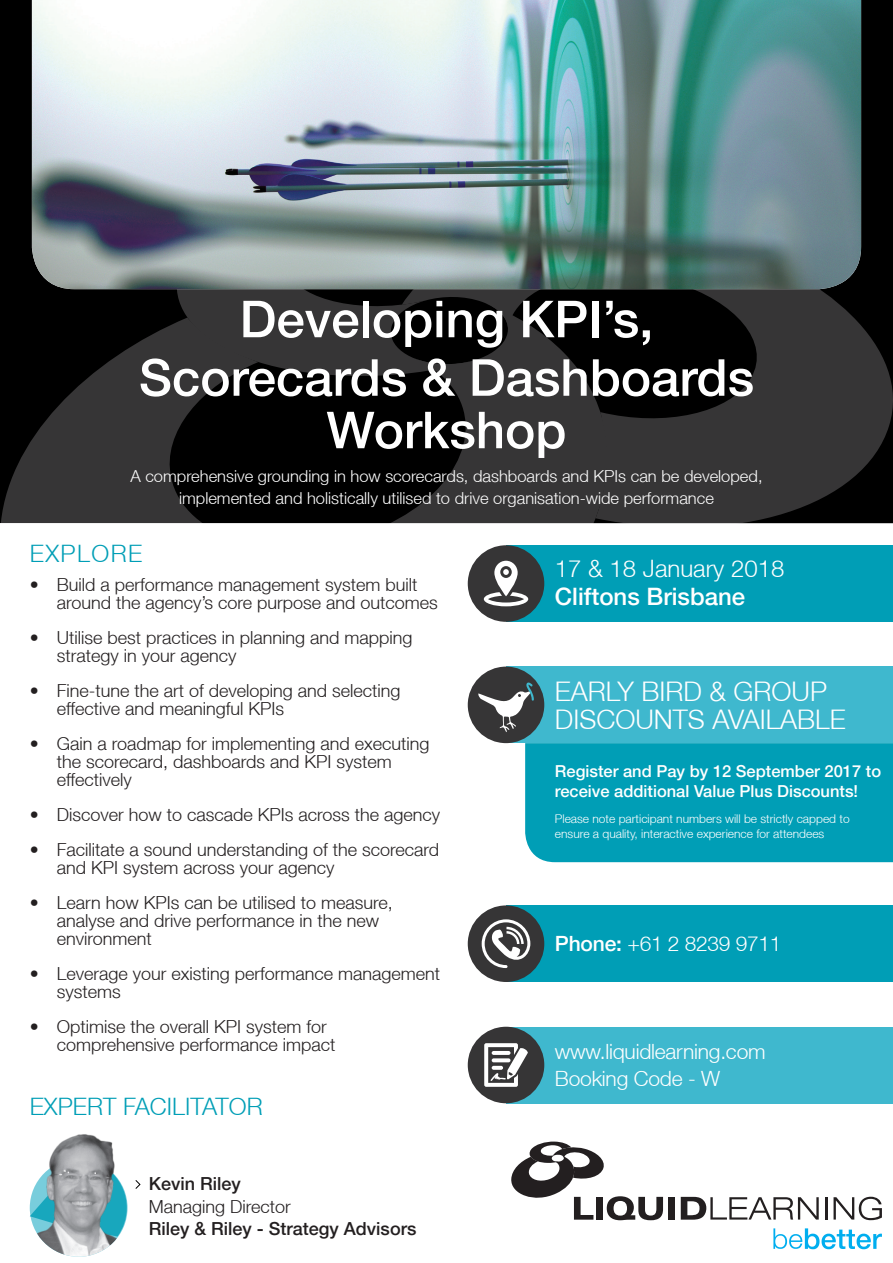
<style>
.page{position:relative;width:893px;height:1263px;background:#fff}
.page>*{position:absolute;margin:0;border:0;box-sizing:border-box;transform-origin:0 0}
.t1{font:500 51px/58.5px "Helvetica Neue";color:#fff;text-align:center}
.t2{font:300 27px/28.5px "Helvetica Neue";color:#fff}
.t3{font:300 24px "Helvetica Neue";color:#009eb6}
.t4{font:300 24px "Helvetica Neue";color:#fff}
.t5{font:500 24px "Helvetica Neue";color:#fff}
.t6{font:300 24px "Helvetica Neue";letter-spacing:.06em;color:#009eb6}
.t7{font:300 21px/27.8px "Helvetica Neue";letter-spacing:-.01em;color:#fff}
.t8{font:300 18px/18px "Helvetica Neue";color:#231f20}
.t9{font:500 18px "Helvetica Neue";color:#231f20}
.t10{font:300 16.5px/22.5px "Helvetica Neue";color:#fff;text-align:center}
.t11{font:500 16.5px/19.8px "Helvetica Neue";color:#fff}
.t12{font:300 12px/15px "Helvetica Neue";color:#fff}
.s1{font-weight:500}
</style>
<div class="page">
<div style="left:0;top:0;width:893px;height:557px;background:#000"></div>
<svg style="left:145px;top:289px;width:257px;height:14px;fill:#363536"></svg>
<svg style="left:1px;top:303px;width:401px;height:220px"></svg>
<svg style="left:402px;top:214px;width:491px;height:309px;fill:#363536"></svg>
<div style="left:0;top:523px;width:893px;height:740px;background:#fff"></div>
<div style="left:506px;top:667px;width:387px;height:76px;background:#3fb8ce"></div>
<div style="left:506px;top:905px;width:387px;height:77px;background:#009eb6"></div>
<div style="left:506px;top:1027px;width:387px;height:76px;background:#3fb8ce"></div>
<div style="left:525px;top:743px;width:368px;height:119px;background:#009eb6"></div>
<img style="left:32px;top:0;width:829px;height:289px">
<div style="left:506px;top:545px;width:387px;height:77px;background:#009eb6"></div>
<div style="left:468px;top:545px;width:76px;height:77px;background:#363536;border-radius:50%"></div>
<svg style="left:484px;top:561px;width:44px;height:45px"></svg>
<div style="left:468px;top:667px;width:76px;height:76px;background:#363536;border-radius:50%"></div>
<div style="left:468px;top:905px;width:76px;height:77px;background:#363536;border-radius:50%"></div>
<div style="left:468px;top:1027px;width:76px;height:76px;background:#363536;border-radius:50%"></div>
<svg style="left:478px;top:682px;width:56px;height:50px"></svg>
<svg style="left:482px;top:919px;width:48px;height:49px"></svg>
<svg style="left:484px;top:1043px;width:44px;height:44px"></svg>
<svg style="left:135px;top:1180px;width:6px;height:9px"></svg>
<img style="left:30px;top:1134px;width:98px;height:123px">
<hr style="left:825px;top:1197px;width:2px;height:22px;background:#231f20">
<svg style="left:833px;top:1197px;width:49px;height:23px"></svg>
<div style="left:668px;top:1197px;width:7px;height:23px;background:#231f20"></div>
<svg style="left:681px;top:1197px;width:138px;height:23px"></svg>
<svg style="left:511px;top:1141px;width:152px;height:79px"></svg>
<svg style="left:773px;top:1228px;width:109px;height:21px"></svg>
<h1 class="t1" style="left:139px;top:289px;width:617px">Developing KPI’s,<br>Scorecards &amp; Dashboards</h1>
<h1 class="t1" style="left:326px;top:400px;width:241px">Workshop</h1>
<p class="t10" style="left:130px;top:464px;width:634px">A comprehensive grounding in how scorecards, dashboards and KPIs can be developed, implemented and holistically utilised to drive organisation-wide performance</p>
<h3 class="t6" style="left:30px;top:539px;width:114px">EXPLORE</h3>
<p class="t8" style="left:57px;top:575px;width:383px;text-indent:-27px">• Build a performance management system built around the agency’s core purpose and outcomes</p>
<p class="t8" style="left:57px;top:628px;width:357px;text-indent:-27px">• Utilise best practices in planning and mapping strategy in your agency</p>
<p class="t8" style="left:57px;top:681px;width:345px;text-indent:-27px">• Fine-tune the art of developing and selecting effective and meaningful KPIs</p>
<p class="t8" style="left:57px;top:734px;width:374px;text-indent:-27px">• Gain a roadmap for implementing and executing the scorecard, dashboards and KPI system effectively</p>
<p class="t8" style="left:30px;top:805px;width:412px">• Discover how to cascade KPIs across the agency</p>
<p class="t8" style="left:57px;top:840px;width:384px;text-indent:-27px">• Facilitate a sound understanding of the scorecard and KPI system across your agency</p>
<p class="t8" style="left:57px;top:893px;width:338px;text-indent:-27px">• Learn how KPIs can be utilised to measure, analyse and drive performance in the new environment</p>
<p class="t8" style="left:57px;top:964px;width:385px;text-indent:-27px">• Leverage your existing performance management systems</p>
<p class="t8" style="left:57px;top:1017px;width:280px;text-indent:-27px">• Optimise the overall KPI system for comprehensive performance impact</p>
<h3 class="t3" style="left:30px;top:1091px;width:234px">EXPERT FACILITATOR</h3>
<p class="t9" style="left:149px;top:1173px;width:94px">Kevin Riley</p>
<p class="t8" style="left:149px;top:1197px;width:144px">Managing Director</p>
<p class="t9" style="left:149px;top:1218px;width:269px">Riley &amp; Riley - Strategy Advisors</p>
<h3 class="t4" style="left:555px;top:554px;width:231px">17 &amp; 18 January 2018</h3>
<h3 class="t5" style="left:555px;top:582px;width:192px">Cliftons Brisbane</h3>
<h2 class="t2" style="left:555px;top:676px;width:292px">EARLY BIRD &amp; GROUP<br>DISCOUNTS AVAILABLE</h2>
<p class="t11" style="left:555px;top:761px;width:328px">Register and Pay by 12 September 2017 to receive additional Value Plus Discounts!</p>
<p class="t12" style="left:555px;top:810px;width:296px">Please note participant numbers will be strictly capped to ensure a quality, interactive experience for attendees</p>
<p class="t7" style="left:555px;top:929px;width:228px"><span class="s1">Phone:</span> +61 2 8239 9711</p>
<p class="t7" style="left:555px;top:1037px;width:212px">www.liquidlearning.com<br>Booking Code - W</p>
</div>
